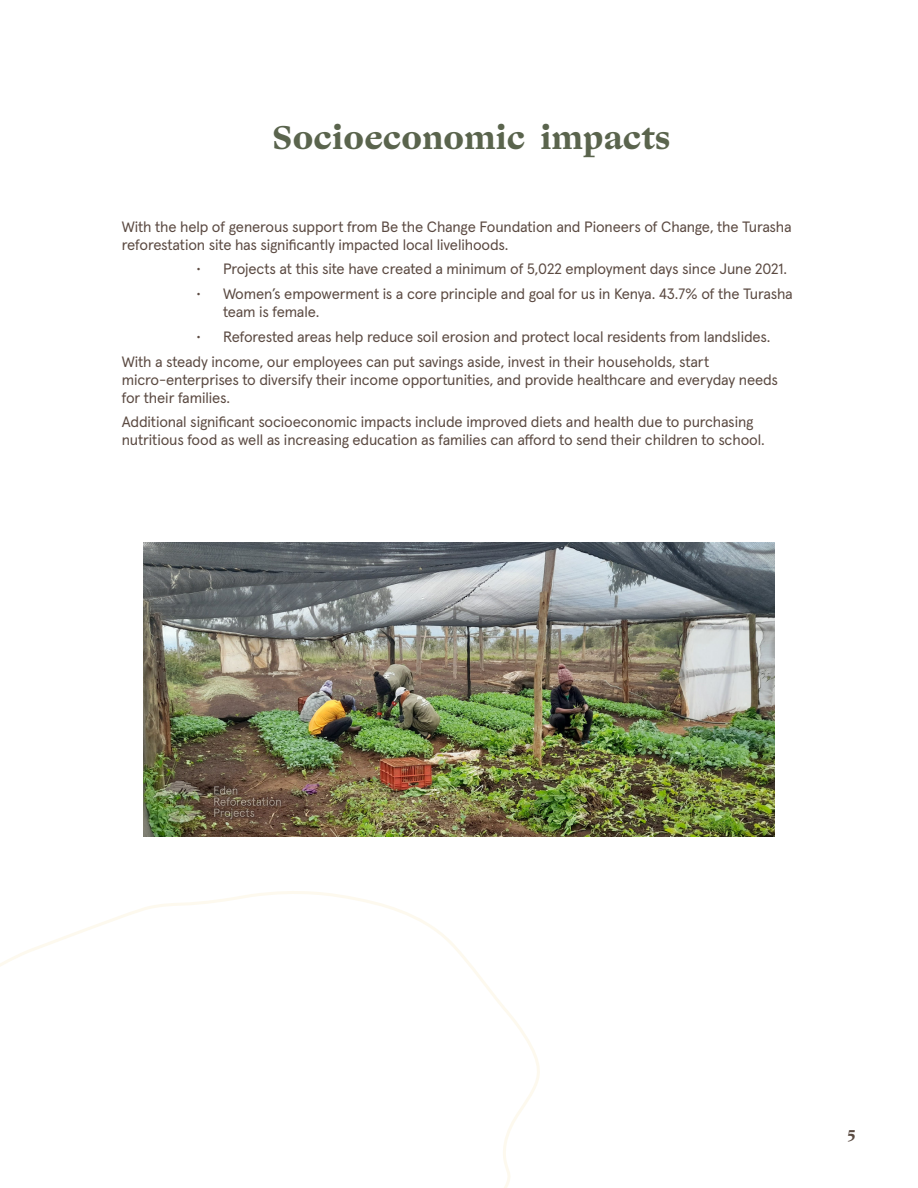
<style>
.page{position:relative;width:918px;height:1188px;background:#fff}
.page>*{position:absolute;margin:0;border:0;box-sizing:border-box;transform-origin:0 0}
.t1{font:700 33px "Ogg Text";letter-spacing:.005em;color:#5a644d}
.t2{font:15px/18px "Apercu Pro";letter-spacing:-.01em;color:#5b4a42}
.t3{font:700 15px "Ogg Text";color:#594a41}
</style>
<div class="page">
<svg style="left:0;top:891px;width:540px;height:297px"></svg>
<img style="left:143px;top:542px;width:632px;height:295px">
<svg style="left:151px;top:779px;width:132px;height:46px"></svg>
<img style="left:152px;top:781px;width:129px;height:42px">
<p class="t1" style="left:272px;top:116px;width:400px">Socioeconomic impacts</p>
<p class="t2" style="left:122px;top:216px;width:671px">With the help of generous support from Be the Change Foundation and Pioneers of Change, the Turasha reforestation site has significantly impacted local livelihoods.</p>
<p class="t2" style="left:196px;top:259px;width:593px">• Projects at this site have created a minimum of 5,022 employment days since June 2021.</p>
<p class="t2" style="left:223px;top:284px;width:571px;text-indent:-27px">• Women’s empowerment is a core principle and goal for us in Kenya. 43.7% of the Turasha team is female.</p>
<p class="t2" style="left:196px;top:327px;width:576px">• Reforested areas help reduce soil erosion and protect local residents from landslides.</p>
<p class="t2" style="left:122px;top:351px;width:658px">With a steady income, our employees can put savings aside, invest in their households, start micro-enterprises to diversify their income opportunities, and provide healthcare and everyday needs for their families.</p>
<p class="t2" style="left:122px;top:412px;width:644px">Additional significant socioeconomic impacts include improved diets and health due to purchasing nutritious food as well as increasing education as families can afford to send their children to school.</p>
<p class="t3" style="left:848px;top:1124px;width:9px">5</p>
</div>
